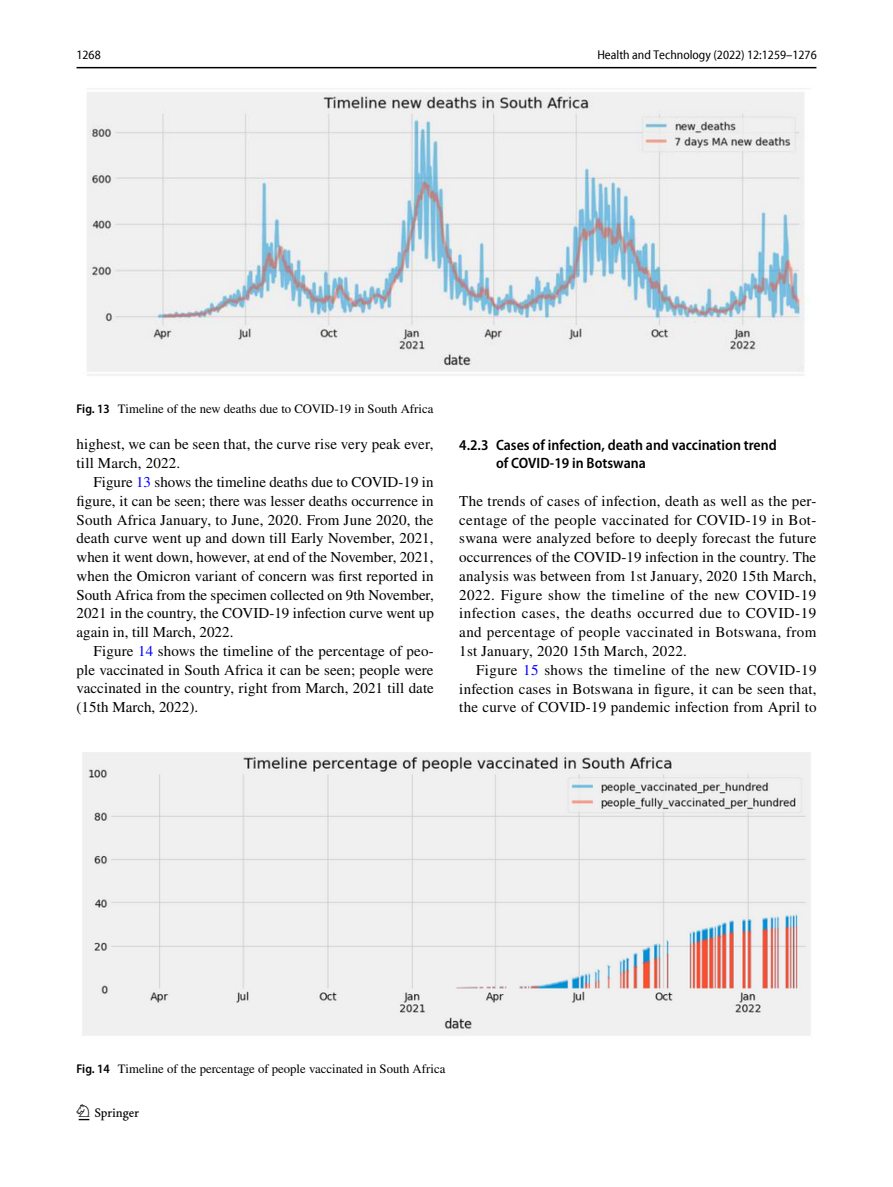
<style>
.page{position:relative;width:893px;height:1187px;background:#fff}
.page>*{position:absolute;margin:0;border:0;box-sizing:border-box;transform-origin:0 0}
.t1{font:22.5px "Springnew Regular 2";color:#000}
.t2{font:15px/18.8px "STIX";letter-spacing:.01em;color:#000;text-align:justify}
.t3{font:600 semi-condensed 15px/18.8px "Myriad Pro";color:#000}
.t4{font:12.75px "STIX";color:#000}
.t5{font:semi-condensed 12.75px "Myriad Pro Unic";color:#000}
.s1{font-family:"Myriad Pro";font-weight:600;font-stretch:semi-condensed}
.s2{color:#00f}
</style>
<div class="page">
<hr style="left:77px;top:67px;width:739px;height:1px;background:#000">
<img style="left:87px;top:88px;width:721px;height:288px">
<img style="left:82px;top:752px;width:729px;height:284px">
<p class="t5" style="left:76px;top:50px;width:26px">1268</p>
<p class="t5" style="left:597px;top:50px;width:221px">Health and Technology (2022) 12:1259–1276</p>
<p class="t4" style="left:77px;top:400px;width:358px"><span class="s1">Fig. 13</span> Timeline of the new deaths due to COVID-19 in South Africa</p>
<p class="t2" style="left:77px;top:436px;width:359px">highest, we can be seen that, the curve rise very peak ever, till March, 2022.</p>
<p class="t2" style="left:77px;top:473px;width:359px;text-indent:17px">Figure <span class="s2">13</span> shows the timeline deaths due to COVID-19 in figure, it can be seen; there was lesser deaths occurrence in South Africa January, to June, 2020. From June 2020, the death curve went up and down till Early November, 2021, when it went down, however, at end of the November, 2021, when the Omicron variant of concern was first reported in South Africa from the specimen collected on 9th November, 2021 in the country, the COVID-19 infection curve went up again in, till March, 2022.</p>
<p class="t2" style="left:77px;top:642px;width:359px;text-indent:17px">Figure <span class="s2">14</span> shows the timeline of the percentage of peo&shy;ple vaccinated in South Africa it can be seen; people were vaccinated in the country, right from March, 2021 till date (15th March, 2022).</p>
<p class="t3" style="left:496px;top:435px;width:282px;text-indent:-37px">4.2.3 Cases of infection, death and vaccination trend of COVID‑19 in Botswana</p>
<p class="t2" style="left:459px;top:492px;width:359px">The trends of cases of infection, death as well as the per&shy;centage of the people vaccinated for COVID-19 in Bot&shy;swana were analyzed before to deeply forecast the future occurrences of the COVID-19 infection in the country. The analysis was between from 1st January, 2020 15th March, 2022. Figure show the timeline of the new COVID-19 infection cases, the deaths occurred due to COVID-19 and percentage of people vaccinated in Botswana, from 1st January, 2020 15th March, 2022.</p>
<p class="t2" style="left:459px;top:661px;width:359px;text-indent:17px">Figure <span class="s2">15</span> shows the timeline of the new COVID-19 infection cases in Botswana in figure, it can be seen that, the curve of COVID-19 pandemic infection from April to</p>
<p class="t4" style="left:77px;top:1059px;width:370px"><span class="s1">Fig. 14</span> Timeline of the percentage of people vaccinated in South Africa</p>
<h1 class="t1" style="left:79px;top:1104px;width:62px">1 3</h1>
</div>
